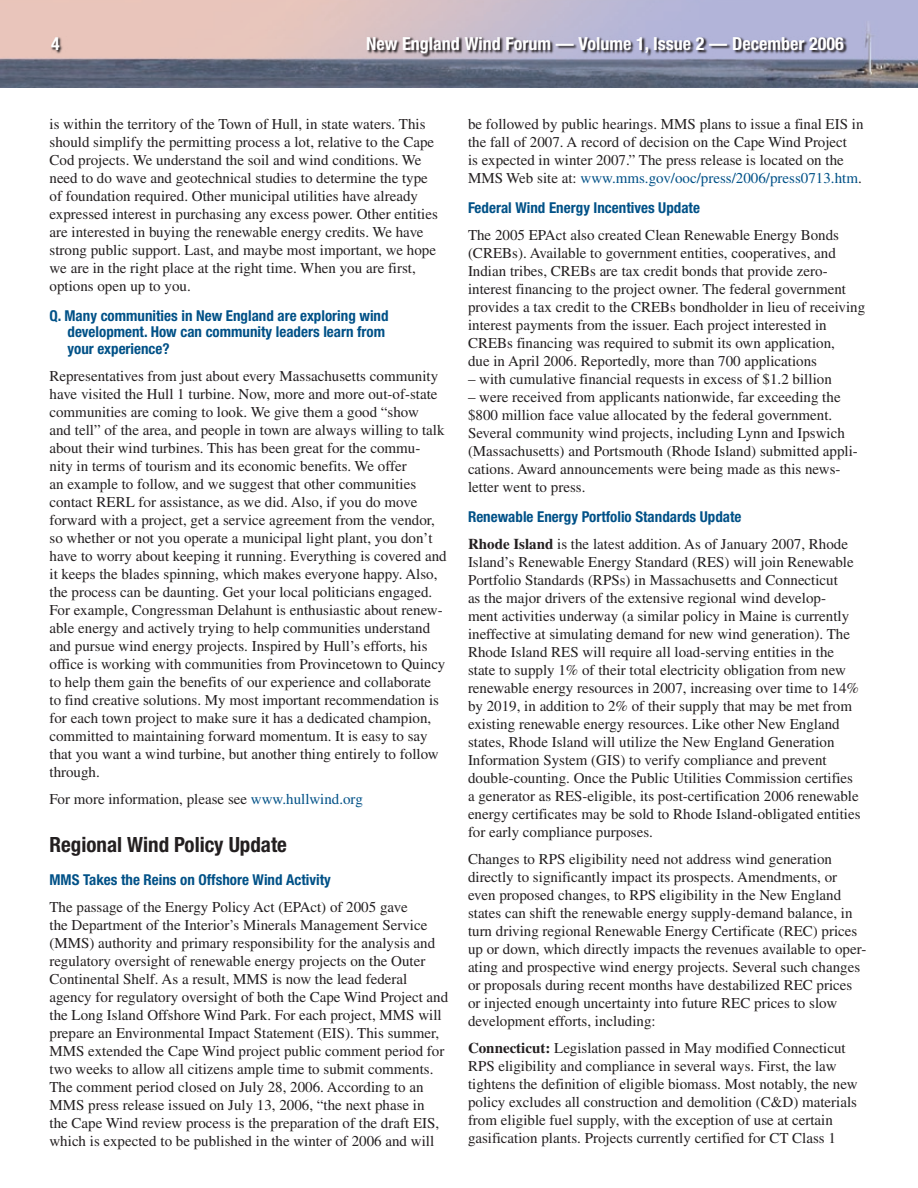
<style>
.page{position:relative;width:918px;height:1188px;background:#fff}
.page>*{position:absolute;margin:0;border:0;box-sizing:border-box;transform-origin:0 0}
.subhd_1{font:700 condensed 21px "Helvetica Neue LT Std";color:#231f20}
.t1{font:700 condensed 18px "Helvetica Neue LT Std";color:#fff}
.body_text{font:15px/18px "Times";color:#231f20}
.subhd_2{font:700 condensed 15px "Helvetica Neue LT Std";color:#005187}
.Q_questions{font:700 condensed 15px/16.5px "Helvetica Neue LT Std";color:#005187}
.s1{color:#005187}
.s2{font-weight:700}
</style>
<div class="page">
<img style="left:0;top:0;width:918px;height:88px">
<svg style="left:50px;top:37px;width:797px;height:21px;background:#b3a4ae"></svg>
<svg style="left:51px;top:37px;width:8px;height:13px"></svg>
<p class="t1" style="left:366px;top:33px;width:479px">New England Wind Forum — Volume 1, Issue 2 — December 2006</p>
<p class="body_text" style="left:50px;top:115px;width:390px">is within the territory of the Town of Hull, in state waters. This should simplify the permitting process a lot, relative to the Cape Cod projects. We understand the soil and wind conditions. We need to do wave and geotechnical studies to determine the type of foundation required. Other municipal utilities have already expressed interest in purchasing any excess power. Other entities are interested in buying the renewable energy credits. We have strong public support. Last, and maybe most important, we hope we are in the right place at the right time. When you are first, options open up to you.</p>
<p class="Q_questions" style="left:68px;top:307px;width:323px;text-indent:-18px">Q. Many communities in New England are exploring wind development. How can community leaders learn from your experience?</p>
<p class="body_text" style="left:50px;top:367px;width:399px">Representatives from just about every Massachusetts community have visited the Hull 1 turbine. Now, more and more out-of-state communities are coming to look. We give them a good “show<br>and tell” of the area, and people in town are always willing to talk about their wind turbines. This has been great for the commu&shy;nity in terms of tourism and its economic benefits. We offer<br>an example to follow, and we suggest that other communities contact RERL for assistance, as we did. Also, if you do move forward with a project, get a service agreement from the vendor, so whether or not you operate a municipal light plant, you don’t have to worry about keeping it running. Everything is covered and it keeps the blades spinning, which makes everyone happy. Also, the process can be daunting. Get your local politicians engaged.<br>For example, Congressman Delahunt is enthusiastic about renew&shy;able energy and actively trying to help communities understand and pursue wind energy projects. Inspired by Hull’s efforts, his office is working with communities from Provincetown to Quincy to help them gain the benefits of our experience and collaborate to find creative solutions. My most important recommendation is for each town project to make sure it has a dedicated champion, committed to maintaining forward momentum. It is easy to say that you want a wind turbine, but another thing entirely to follow through.</p>
<p class="body_text" style="left:50px;top:790px;width:315px">For more information, please see <span class="s1">www.hullwind.org</span></p>
<p class="subhd_1" style="left:50px;top:832px;width:239px">Regional Wind Policy Update</p>
<p class="subhd_2" style="left:50px;top:871px;width:283px">MMS Takes the Reins on Offshore Wind Activity</p>
<p class="body_text" style="left:50px;top:898px;width:400px">The passage of the Energy Policy Act (EPAct) of 2005 gave<br>the Department of the Interior’s Minerals Management Service (MMS) authority and primary responsibility for the analysis and regulatory oversight of renewable energy projects on the Outer Continental Shelf. As a result, MMS is now the lead federal agency for regulatory oversight of both the Cape Wind Project and the Long Island Offshore Wind Park. For each project, MMS will prepare an Environmental Impact Statement (EIS). This summer, MMS extended the Cape Wind project public comment period for two weeks to allow all citizens ample time to submit comments.<br>The comment period closed on July 28, 2006. According to an MMS press release issued on July 13, 2006, “the next phase in<br>the Cape Wind review process is the preparation of the draft EIS, which is expected to be published in the winter of 2006 and will</p>
<p class="body_text" style="left:468px;top:115px;width:397px">be followed by public hearings. MMS plans to issue a final EIS in the fall of 2007. A record of decision on the Cape Wind Project<br>is expected in winter 2007.” The press release is located on the MMS Web site at: <span class="s1">www.mms.gov/ooc/press/2006/press0713.htm</span>.</p>
<p class="subhd_2" style="left:468px;top:198px;width:233px">Federal Wind Energy Incentives Update</p>
<p class="body_text" style="left:468px;top:226px;width:399px">The 2005 EPAct also created Clean Renewable Energy Bonds (CREBs). Available to government entities, cooperatives, and Indian tribes, CREBs are tax credit bonds that provide zero&shy;interest financing to the project owner. The federal government provides a tax credit to the CREBs bondholder in lieu of receiving interest payments from the issuer. Each project interested in CREBs financing was required to submit its own application,<br>due in April 2006. Reportedly, more than 700 applications</p>
<p class="body_text" style="left:468px;top:370px;width:365px">– with cumulative financial requests in excess of $1.2 billion</p>
<p class="body_text" style="left:468px;top:388px;width:391px">– were received from applicants nationwide, far exceeding the $800 million face value allocated by the federal government.<br>Several community wind projects, including Lynn and Ipswich (Massachusetts) and Portsmouth (Rhode Island) submitted appli&shy;cations. Award announcements were being made as this news&shy;letter went to press.</p>
<p class="subhd_2" style="left:468px;top:507px;width:275px">Renewable Energy Portfolio Standards Update</p>
<p class="body_text" style="left:468px;top:535px;width:394px"><span class="s2">Rhode Island</span> is the latest addition. As of January 2007, Rhode Island’s Renewable Energy Standard (RES) will join Renewable Portfolio Standards (RPSs) in Massachusetts and Connecticut<br>as the major drivers of the extensive regional wind develop-<br>ment activities underway (a similar policy in Maine is currently ineffective at simulating demand for new wind generation). The Rhode Island RES will require all load-serving entities in the state to supply 1% of their total electricity obligation from new renewable energy resources in 2007, increasing over time to 14% by 2019, in addition to 2% of their supply that may be met from existing renewable energy resources. Like other New England states, Rhode Island will utilize the New England Generation Information System (GIS) to verify compliance and prevent double-counting. Once the Public Utilities Commission certifies a generator as RES-eligible, its post-certification 2006 renewable energy certificates may be sold to Rhode Island-obligated entities for early compliance purposes.</p>
<p class="body_text" style="left:468px;top:850px;width:400px">Changes to RPS eligibility need not address wind generation directly to significantly impact its prospects. Amendments, or even proposed changes, to RPS eligibility in the New England states can shift the renewable energy supply-demand balance, in turn driving regional Renewable Energy Certificate (REC) prices up or down, which directly impacts the revenues available to oper&shy;ating and prospective wind energy projects. Several such changes or proposals during recent months have destabilized REC prices or injected enough uncertainty into future REC prices to slow development efforts, including:</p>
<p class="body_text" style="left:468px;top:1039px;width:391px"><span class="s2">Connecticut:</span> Legislation passed in May modified Connecticut RPS eligibility and compliance in several ways. First, the law tightens the definition of eligible biomass. Most notably, the new policy excludes all construction and demolition (C&amp;D) materials from eligible fuel supply, with the exception of use at certain gasification plants. Projects currently certified for CT Class 1</p>
</div>
